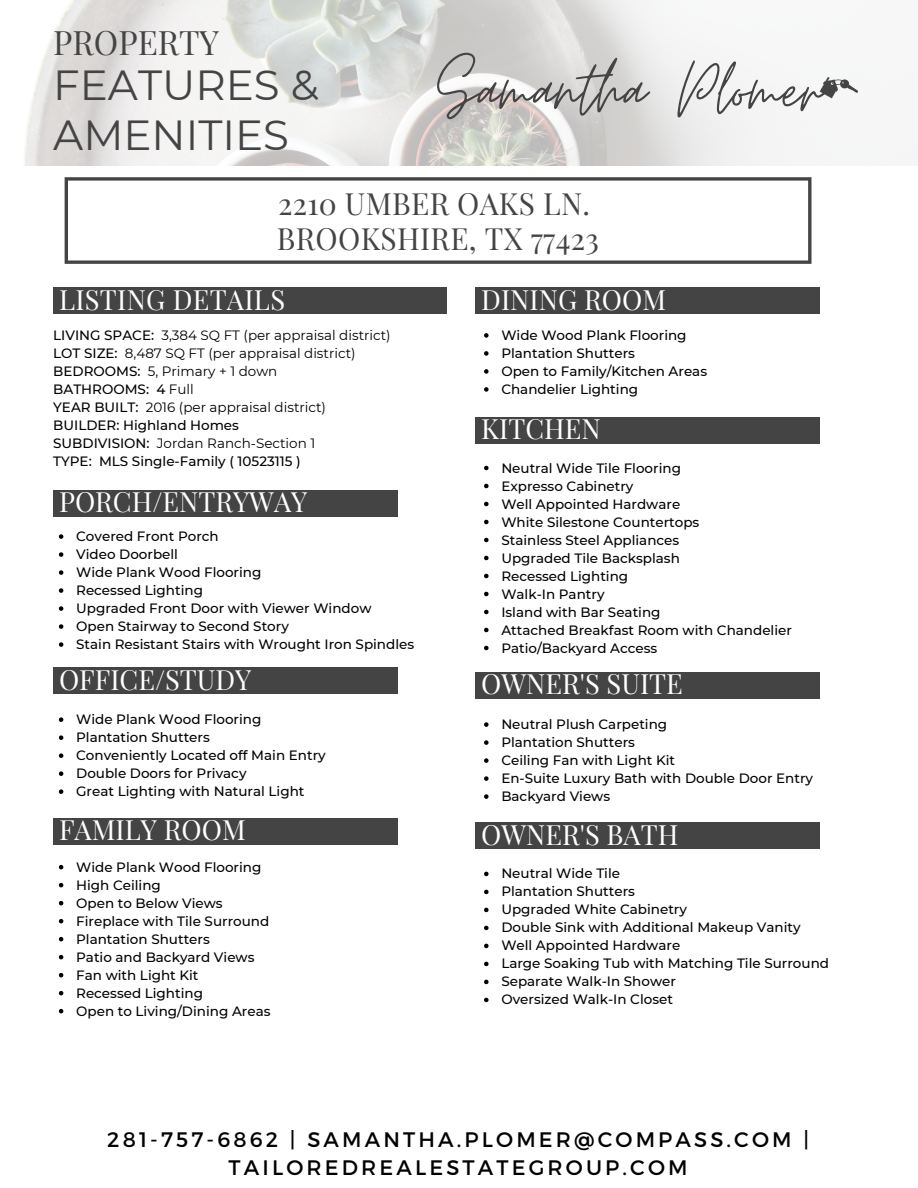
<style>
.page{position:relative;width:918px;height:1188px;background:#fff}
.page>*{position:absolute;margin:0;border:0;box-sizing:border-box;transform-origin:0 0}
.t1{font:82.5px "Moon Time";color:#444}
.t2{font:42px "Montserrat";color:#444}
.t3{font:33px "Playfair Display";color:#444}
.t4{font:30px "Playfair Display";letter-spacing:.01em;color:#444}
.t5{font:27.3px "Playfair Display";color:#fff}
.t6{font:21px/28.2px "Montserrat";letter-spacing:.15em;color:#000;text-align:center}
.t7{font:500 13.5px "Montserrat";color:#000}
.t8{font:13.5px "Montserrat";color:#000}
.s1{font-weight:500}
.s2{font-weight:400}
</style>
<div class="page">
<img style="left:24px;top:0;width:879px;height:165px">
<svg style="left:820px;top:77px;width:38px;height:21px"></svg>
<div style="left:53px;top:287px;width:394px;height:27px;background:#444"></div>
<svg style="left:65px;top:177px;width:747px;height:87px"></svg>
<div style="left:102px;top:215px;width:672px;height:12px;background:#fff"></div>
<div style="left:53px;top:490px;width:345px;height:27px;background:#444"></div>
<svg style="left:59px;top:534px;width:4px;height:5px"></svg>
<svg style="left:59px;top:552px;width:4px;height:5px"></svg>
<svg style="left:59px;top:570px;width:4px;height:5px"></svg>
<svg style="left:59px;top:588px;width:4px;height:5px"></svg>
<svg style="left:59px;top:606px;width:4px;height:5px"></svg>
<svg style="left:59px;top:624px;width:4px;height:5px"></svg>
<svg style="left:59px;top:642px;width:4px;height:5px"></svg>
<div style="left:53px;top:667px;width:345px;height:27px;background:#444"></div>
<svg style="left:59px;top:717px;width:4px;height:5px"></svg>
<svg style="left:59px;top:735px;width:4px;height:5px"></svg>
<svg style="left:59px;top:753px;width:4px;height:5px"></svg>
<svg style="left:59px;top:771px;width:4px;height:5px"></svg>
<svg style="left:59px;top:789px;width:4px;height:5px"></svg>
<div style="left:53px;top:818px;width:345px;height:27px;background:#444"></div>
<svg style="left:59px;top:865px;width:4px;height:4px"></svg>
<svg style="left:59px;top:883px;width:4px;height:4px"></svg>
<svg style="left:59px;top:901px;width:4px;height:4px"></svg>
<svg style="left:59px;top:919px;width:4px;height:4px"></svg>
<svg style="left:59px;top:937px;width:4px;height:4px"></svg>
<svg style="left:59px;top:955px;width:4px;height:4px"></svg>
<svg style="left:59px;top:973px;width:4px;height:4px"></svg>
<svg style="left:59px;top:991px;width:4px;height:4px"></svg>
<svg style="left:59px;top:1009px;width:4px;height:4px"></svg>
<div style="left:476px;top:287px;width:344px;height:27px;background:#444"></div>
<svg style="left:484px;top:333px;width:5px;height:5px"></svg>
<svg style="left:484px;top:351px;width:5px;height:5px"></svg>
<svg style="left:484px;top:369px;width:5px;height:5px"></svg>
<svg style="left:484px;top:387px;width:5px;height:5px"></svg>
<div style="left:476px;top:417px;width:344px;height:27px;background:#444"></div>
<svg style="left:484px;top:466px;width:5px;height:4px"></svg>
<svg style="left:484px;top:484px;width:5px;height:4px"></svg>
<svg style="left:484px;top:502px;width:5px;height:4px"></svg>
<svg style="left:484px;top:520px;width:5px;height:4px"></svg>
<svg style="left:484px;top:538px;width:5px;height:4px"></svg>
<svg style="left:484px;top:556px;width:5px;height:4px"></svg>
<svg style="left:484px;top:574px;width:5px;height:4px"></svg>
<svg style="left:484px;top:592px;width:5px;height:4px"></svg>
<svg style="left:484px;top:610px;width:5px;height:4px"></svg>
<svg style="left:484px;top:628px;width:5px;height:4px"></svg>
<svg style="left:484px;top:646px;width:5px;height:4px"></svg>
<div style="left:476px;top:672px;width:344px;height:27px;background:#444"></div>
<svg style="left:484px;top:722px;width:5px;height:5px"></svg>
<svg style="left:484px;top:740px;width:5px;height:5px"></svg>
<svg style="left:484px;top:758px;width:5px;height:5px"></svg>
<svg style="left:484px;top:776px;width:5px;height:5px"></svg>
<svg style="left:484px;top:794px;width:5px;height:5px"></svg>
<div style="left:476px;top:822px;width:344px;height:27px;background:#444"></div>
<svg style="left:484px;top:872px;width:5px;height:4px"></svg>
<svg style="left:484px;top:890px;width:5px;height:4px"></svg>
<svg style="left:484px;top:908px;width:5px;height:4px"></svg>
<svg style="left:484px;top:926px;width:5px;height:4px"></svg>
<svg style="left:484px;top:944px;width:5px;height:4px"></svg>
<svg style="left:484px;top:962px;width:5px;height:4px"></svg>
<svg style="left:484px;top:980px;width:5px;height:4px"></svg>
<svg style="left:484px;top:998px;width:5px;height:4px"></svg>
<p class="t3" style="left:53px;top:19px;width:167px">PROPERTY</p>
<p class="t2" style="left:53px;top:60px;width:267px">FEATURES &amp;</p>
<p class="t2" style="left:53px;top:109px;width:237px">AMENITIES</p>
<p class="t1" style="left:437px;top:40px;width:387px">Samantha Plomer</p>
<p class="t4" style="left:278px;top:183px;width:313px">2210 UMBER OAKS LN.</p>
<p class="t4" style="left:277px;top:217px;width:324px">BROOKSHIRE, TX 77423</p>
<p class="t5" style="left:59px;top:280px;width:228px">LISTING DETAILS</p>
<p class="t8" style="left:53px;top:327px;width:339px"><span class="s1">LIVING SPACE:</span> 3,384 SQ FT (per appraisal district)</p>
<p class="t8" style="left:53px;top:345px;width:304px"><span class="s1">LOT SIZE:</span> 8,487 SQ FT (per appraisal district)</p>
<p class="t8" style="left:53px;top:363px;width:226px"><span class="s1">BEDROOMS:</span> 5, Primary + 1 down</p>
<p class="t7" style="left:53px;top:381px;width:142px">BATHROOMS: 4 <span class="s2">Full</span></p>
<p class="t8" style="left:53px;top:399px;width:274px"><span class="s1">YEAR BUILT:</span> 2016 (per appraisal district)</p>
<p class="t7" style="left:53px;top:417px;width:187px">BUILDER: Highland Homes</p>
<p class="t8" style="left:53px;top:435px;width:263px"><span class="s1">SUBDIVISION:</span> Jordan Ranch-Section 1</p>
<p class="t7" style="left:53px;top:453px;width:249px">TYPE: MLS Single-Family ( 10523115 )</p>
<p class="t5" style="left:59px;top:483px;width:250px">PORCH/ENTRYWAY</p>
<p class="t7" style="left:76px;top:528px;width:144px">Covered Front Porch</p>
<p class="t7" style="left:76px;top:546px;width:103px">Video Doorbell</p>
<p class="t7" style="left:76px;top:564px;width:187px">Wide Plank Wood Flooring</p>
<p class="t7" style="left:76px;top:582px;width:128px">Recessed Lighting</p>
<p class="t7" style="left:76px;top:600px;width:297px">Upgraded Front Door with Viewer Window</p>
<p class="t7" style="left:76px;top:618px;width:214px">Open Stairway to Second Story</p>
<p class="t7" style="left:76px;top:636px;width:339px">Stain Resistant Stairs with Wrought Iron Spindles</p>
<p class="t5" style="left:59px;top:660px;width:194px">OFFICE/STUDY</p>
<p class="t7" style="left:76px;top:711px;width:187px">Wide Plank Wood Flooring</p>
<p class="t7" style="left:76px;top:729px;width:135px">Plantation Shutters</p>
<p class="t7" style="left:76px;top:747px;width:251px">Conveniently Located off Main Entry</p>
<p class="t7" style="left:76px;top:765px;width:172px">Double Doors for Privacy</p>
<p class="t7" style="left:76px;top:783px;width:230px">Great Lighting with Natural Light</p>
<p class="t5" style="left:59px;top:811px;width:188px">FAMILY ROOM</p>
<p class="t7" style="left:76px;top:859px;width:187px">Wide Plank Wood Flooring</p>
<p class="t7" style="left:76px;top:877px;width:86px">High Ceiling</p>
<p class="t7" style="left:76px;top:895px;width:148px">Open to Below Views</p>
<p class="t7" style="left:76px;top:913px;width:195px">Fireplace with Tile Surround</p>
<p class="t7" style="left:76px;top:931px;width:135px">Plantation Shutters</p>
<p class="t7" style="left:76px;top:949px;width:180px">Patio and Backyard Views</p>
<p class="t7" style="left:76px;top:967px;width:124px">Fan with Light Kit</p>
<p class="t7" style="left:76px;top:985px;width:128px">Recessed Lighting</p>
<p class="t7" style="left:76px;top:1003px;width:196px">Open to Living/Dining Areas</p>
<p class="t5" style="left:481px;top:280px;width:186px">DINING ROOM</p>
<p class="t7" style="left:501px;top:327px;width:187px">Wide Wood Plank Flooring</p>
<p class="t7" style="left:501px;top:345px;width:135px">Plantation Shutters</p>
<p class="t7" style="left:501px;top:363px;width:207px">Open to Family/Kitchen Areas</p>
<p class="t7" style="left:501px;top:381px;width:138px">Chandelier Lighting</p>
<p class="t5" style="left:481px;top:410px;width:121px">KITCHEN</p>
<p class="t7" style="left:501px;top:459px;width:181px">Neutral Wide Tile Flooring</p>
<p class="t7" style="left:501px;top:477px;width:134px">Expresso Cabinetry</p>
<p class="t7" style="left:501px;top:495px;width:180px">Well Appointed Hardware</p>
<p class="t7" style="left:501px;top:513px;width:200px">White Silestone Countertops</p>
<p class="t7" style="left:501px;top:531px;width:179px">Stainless Steel Appliances</p>
<p class="t7" style="left:501px;top:549px;width:180px">Upgraded Tile Backsplash</p>
<p class="t7" style="left:501px;top:567px;width:128px">Recessed Lighting</p>
<p class="t7" style="left:501px;top:585px;width:105px">Walk-In Pantry</p>
<p class="t7" style="left:501px;top:603px;width:161px">Island with Bar Seating</p>
<p class="t7" style="left:501px;top:621px;width:292px">Attached Breakfast Room with Chandelier</p>
<p class="t7" style="left:501px;top:639px;width:157px">Patio/Backyard Access</p>
<p class="t5" style="left:481px;top:665px;width:203px">OWNER'S SUITE</p>
<p class="t7" style="left:501px;top:716px;width:167px">Neutral Plush Carpeting</p>
<p class="t7" style="left:501px;top:734px;width:135px">Plantation Shutters</p>
<p class="t7" style="left:501px;top:752px;width:175px">Ceiling Fan with Light Kit</p>
<p class="t7" style="left:501px;top:770px;width:313px">En-Suite Luxury Bath with Double Door Entry</p>
<p class="t7" style="left:501px;top:788px;width:110px">Backyard Views</p>
<p class="t5" style="left:481px;top:815px;width:199px">OWNER'S BATH</p>
<p class="t7" style="left:501px;top:865px;width:120px">Neutral Wide Tile</p>
<p class="t7" style="left:501px;top:883px;width:135px">Plantation Shutters</p>
<p class="t7" style="left:501px;top:901px;width:187px">Upgraded White Cabinetry</p>
<p class="t7" style="left:501px;top:919px;width:301px">Double Sink with Additional Makeup Vanity</p>
<p class="t7" style="left:501px;top:937px;width:180px">Well Appointed Hardware</p>
<p class="t7" style="left:501px;top:955px;width:329px">Large Soaking Tub with Matching Tile Surround</p>
<p class="t7" style="left:501px;top:973px;width:176px">Separate Walk-In Shower</p>
<p class="t7" style="left:501px;top:991px;width:173px">Oversized Walk-In Closet</p>
<p class="t6" style="left:107px;top:1125px;width:703px">281-757-6862 | SAMANTHA.PLOMER@COMPASS.COM |<br>TAILOREDREALESTATEGROUP.COM</p>
</div>
